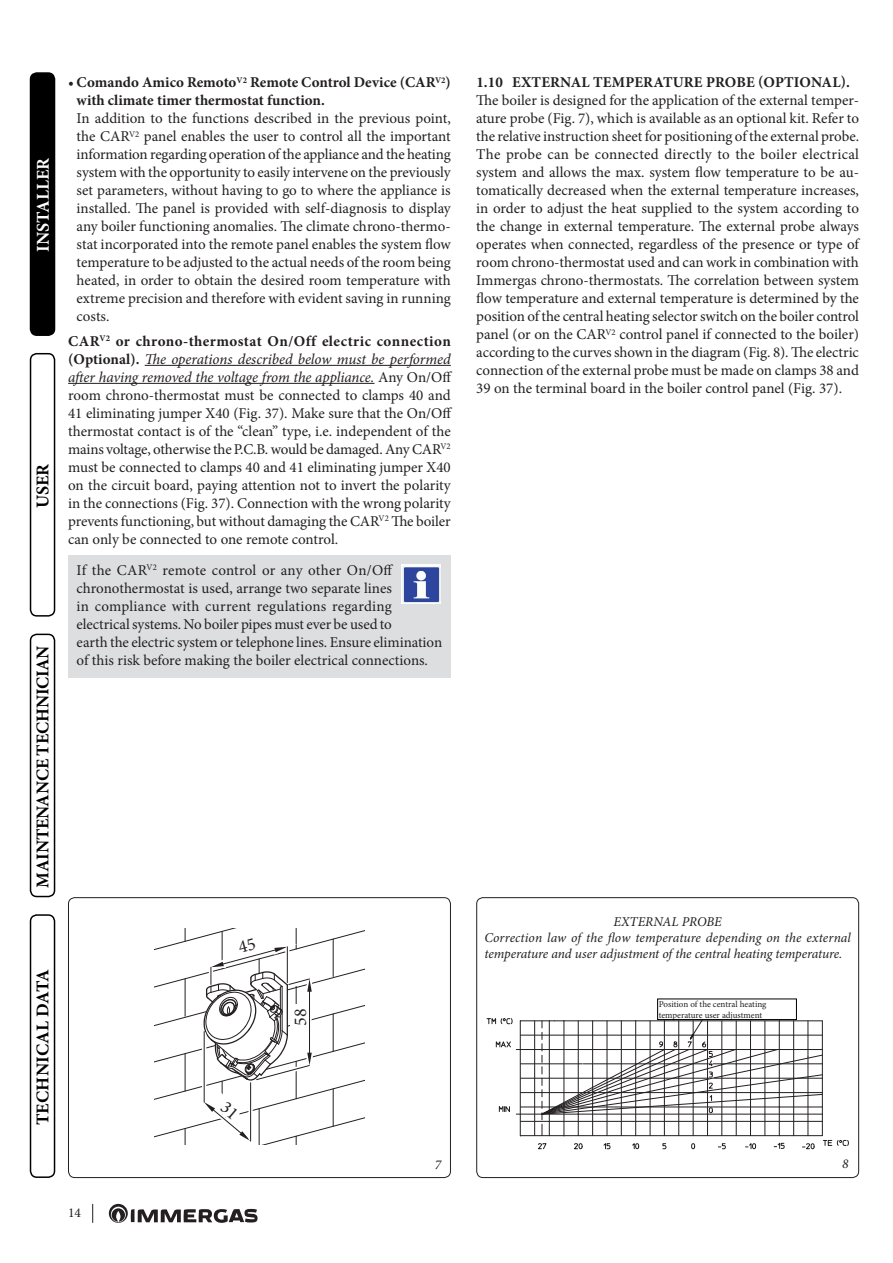
<style>
.page{position:relative;width:893px;height:1263px;background:#fff}
.page>*{position:absolute;margin:0;border:0;box-sizing:border-box;transform-origin:0 0}
.t1{font:700 18px "Minion Pro";letter-spacing:-.01em;color:#000}
.t2{font:700 18px "Minion Pro";letter-spacing:.01em;color:#000}
.t3{font:700 18px "Minion Pro";color:#fff}
.t4{font:18px "Minion Pro";color:#231f20}
.Testo{font:15px/18px "Minion Pro";color:#231f20;text-align:justify}
.Testo_Spazio{font:15px/18px "Minion Pro";letter-spacing:-.005em;color:#231f20;text-align:justify}
.Testo1{font:15px/18px "Minion Pro";color:#231f20;text-align:justify}
.Testo1-2{font:700 15px/18px "Minion Pro";color:#231f20}
.Legenda{font:italic 13.5px/16.2px "Minion Pro";color:#231f20}
.t5{font:13.5px "Minion Pro";color:#231f20}
.Testo-2{font:9px/10.8px "Minion Pro";color:#231f20}
.s1{font-weight:400}
.s2{font-weight:700}
.s3{font-style:italic}
</style>
<div class="page">
<div style="left:476px;top:897px;width:383px;height:281px;border:1px solid #231f20;border-radius:6px"></div>
<hr style="left:516px;top:1049px;width:306px;height:1px;background:#231f20">
<hr style="left:516px;top:1114px;width:62px;height:1px;background:#231f20">
<svg style="left:499px;top:1106px;width:11px;height:6px"></svg>
<svg style="left:496px;top:1041px;width:15px;height:6px"></svg>
<svg style="left:487px;top:1018px;width:25px;height:6px"></svg>
<svg style="left:520px;top:1020px;width:329px;height:129px"></svg>
<div style="left:68px;top:897px;width:383px;height:281px;border:1px solid #231f20;border-radius:6px"></div>
<svg style="left:109px;top:1204px;width:149px;height:19px"></svg>
<svg style="left:92px;top:1204px;width:1px;height:19px"></svg>
<div style="left:31px;top:73px;width:24px;height:262px;background:#000;border-radius:6px"></div>
<div style="left:30px;top:72px;width:25px;height:264px;border:2px solid #000;border-radius:6px"></div>
<div style="left:30px;top:353px;width:25px;height:264px;border:2px solid #000;border-radius:6px"></div>
<div style="left:30px;top:634px;width:25px;height:263px;border:2px solid #000;border-radius:6px"></div>
<div style="left:30px;top:914px;width:25px;height:264px;border:2px solid #000;border-radius:6px"></div>
<hr style="left:145px;top:365px;width:306px;height:1px;background:#231f20">
<hr style="left:68px;top:383px;width:306px;height:1px;background:#231f20">
<div style="left:68px;top:555px;width:383px;height:122px;background:#dddee0"></div>
<img style="left:401px;top:565px;width:40px;height:38px">
<div style="left:657px;top:999px;width:140px;height:21px;border:1px solid #000"></div>
<svg style="left:155px;top:929px;width:209px;height:216px"></svg>
<p class="t3" style="left:30px;top:252px;width:95px;rotate:-90deg">INSTALLER</p>
<p class="t1" style="left:30px;top:508px;width:46px;rotate:-90deg">USER</p>
<p class="t1" style="left:30px;top:888px;width:243px;rotate:-90deg">MAINTENANCE TECHNICIAN</p>
<p class="Testo1-2" style="left:77px;top:73px;width:376px;text-indent:-9px"><span class="s1">•</span> Comando Amico Remoto<sup>V2</sup> Remote Control Device (CAR<sup>V2</sup>) with climate timer thermostat function.</p>
<p class="Testo1" style="left:77px;top:110px;width:376px">In addition to the functions described in the previous point, the CAR<sup>V2</sup> panel enables the user to control all the important information regarding operation of the appliance and the heating system with the opportunity to easily intervene on the previously set parameters, without having to go to where the appliance is installed. The panel is provided with self-diagnosis to display any boiler functioning anomalies. The climate chrono-thermo&shy;stat incorporated into the remote panel enables the system flow temperature to be adjusted to the actual needs of the room being heated, in order to obtain the desired room temperature with extreme precision and therefore with evident saving in running costs.</p>
<p class="Testo_Spazio" style="left:68px;top:332px;width:386px"><span class="s2">CAR</span><sup>V2</sup> <span class="s2">or chrono-thermostat On/Off electric connection (Optional).</span> <span class="s3">The operations described below must be performed after having removed the voltage from the appliance.</span> Any On/Off room chrono-thermostat must be connected to clamps 40 and 41 eliminating jumper X40 (Fig. 37). Make sure that the On/Off thermostat contact is of the “clean” type, i.e. independent of the mains voltage, otherwise the P.C.B. would be damaged. Any CAR<sup>V2 </sup>must be connected to clamps 40 and 41 eliminating jumper X40 on the circuit board, paying attention not to invert the polarity in the connections (Fig. 37). Connection with the wrong polarity prevents functioning, but without damaging the CAR<sup>V2</sup> The boiler can only be connected to one remote control.</p>
<p class="Testo" style="left:77px;top:561px;width:367px;text-align:left">If the CAR<sup>V2</sup> remote control or any other On/Off chronothermostat is used, arrange two separate lines<br>in compliance with current regulations regarding electrical systems. No boiler pipes must ever be used to<br>earth the electric system or telephone lines. Ensure elimination of this risk before making the boiler electrical connections.</p>
<p class="t2" style="left:30px;top:1125px;width:157px;rotate:-90deg">TECHNICAL DATA</p>
<p class="t5" style="left:68px;top:1204px;width:14px">14</p>
<p class="t4" style="left:288px;top:1026px;width:19px;rotate:-90deg">58</p>
<p class="Legenda" style="left:435px;top:1156px;width:8px">7</p>
<p class="Testo1-2" style="left:476px;top:73px;width:375px">1.10 EXTERNAL TEMPERATURE PROBE (OPTIONAL).</p>
<p class="Testo" style="left:476px;top:92px;width:384px">The boiler is designed for the application of the external temper&shy;ature probe (Fig. 7), which is available as an optional kit. Refer to the relative instruction sheet for positioning of the external probe.</p>
<p class="Testo" style="left:476px;top:146px;width:384px">The probe can be connected directly to the boiler electrical system and allows the max. system flow temperature to be au&shy;tomatically decreased when the external temperature increases, in order to adjust the heat supplied to the system according to the change in external temperature. The external probe always operates when connected, regardless of the presence or type of room chrono-thermostat used and can work in combination with Immergas chrono-thermostats. The correlation between system flow temperature and external temperature is determined by the position of the central heating selector switch on the boiler control panel (or on the CAR<sup>V2</sup> control panel if connected to the boiler) according to the curves shown in the diagram (Fig. 8). The electric connection of the external probe must be made on clamps 38 and 39 on the terminal board in the boiler control panel (Fig. 37).</p>
<p class="Legenda" style="left:614px;top:913px;width:110px">EXTERNAL PROBE</p>
<p class="Legenda" style="left:484px;top:929px;width:368px">Correction law of the flow temperature depending on the external temperature and user adjustment of the central heating temperature.</p>
<p class="Testo-2" style="left:659px;top:999px;width:109px">Position of the central heating temperature user adjustment</p>
<p class="Legenda" style="left:842px;top:1156px;width:8px">8</p>
</div>
